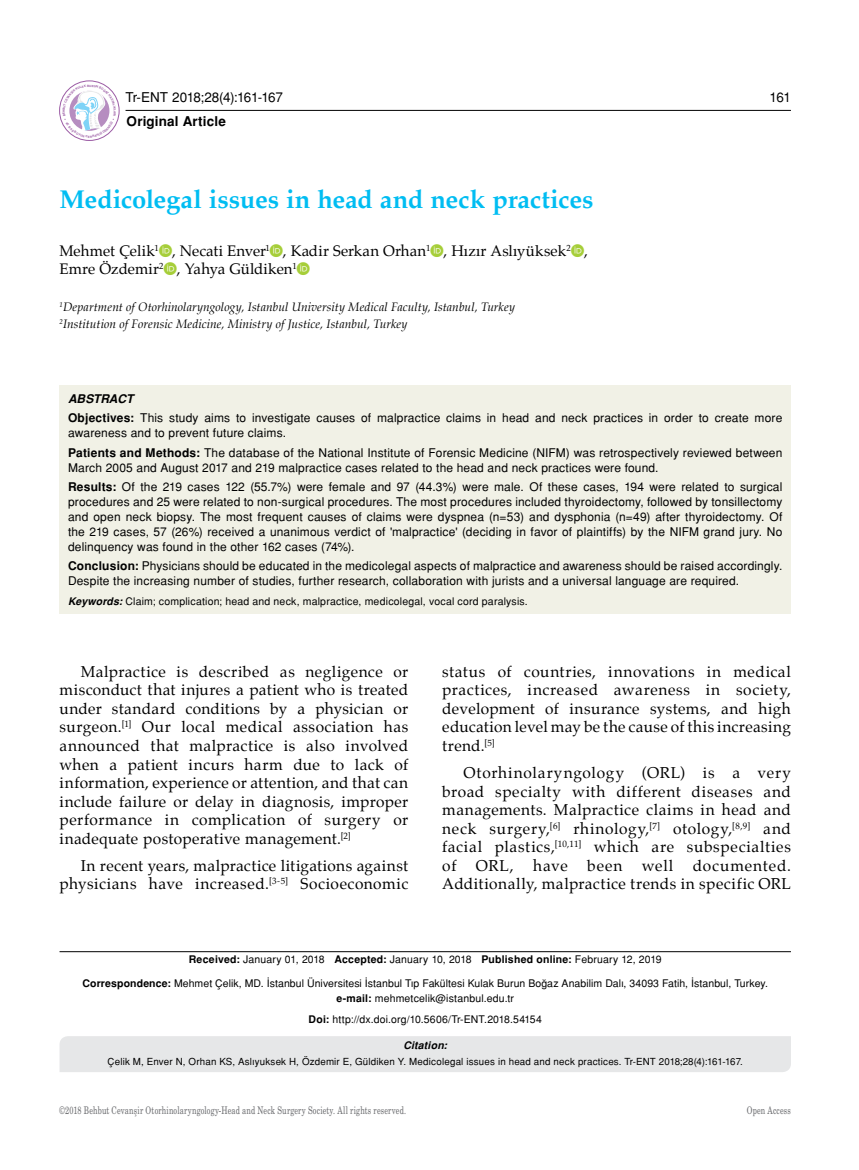
<style>
.page{position:relative;width:859px;height:1170px;background:#fff}
.page>*{position:absolute;margin:0;border:0;box-sizing:border-box;transform-origin:0 0}
.t1{font:700 25.5px "Palatino";letter-spacing:-.005em;color:#00bdf2}
.t2{font:15.45px/18.6px "Palatino";letter-spacing:.03em;color:#000;text-align:justify}
.t3{font:15px/18px "Palatino";letter-spacing:.005em;color:#000}
.t4{font:13.5px "Helvetica Normal Tr";letter-spacing:-.03em;color:#000}
.t5{font:700 13.5px "Helvetica Tr";letter-spacing:.01em;color:#000}
.t6{font:12px/15px "Helvetica Normal Tr";letter-spacing:.015em;color:#000}
.t7{font:italic 12px/16.5px "Palatino";letter-spacing:.005em;color:#000}
.t8{font:12px "Helvetica Bold Italic Tr";letter-spacing:-.01em;color:#000}
.t9{font:10.5px/15.6px "Helvetica Normal Tr";letter-spacing:.01em;color:#000;text-align:center}
.t10{font:10.5px "Madison Tr";letter-spacing:.015em;color:#6d6e71}
.t11{font:10.5px "Helvetica Bold Italic Tr";letter-spacing:.02em;color:#000}
.t12{font:9.75px "Helvetica Normal Tr";letter-spacing:.02em;color:#000}
.s1{font-family:"Helvetica Tr";font-weight:700}
.s2{font-family:"Helvetica Bold Italic Tr"}
</style>
<div class="page">
<hr style="left:126px;top:110px;width:665px;height:1px;background:#000">
<div style="left:60px;top:81px;width:59px;height:59px;border:1px solid #9b5ba4;border-radius:50%"></div>
<div style="left:60px;top:386px;width:731px;height:228px;background:#f1f1e6"></div>
<hr style="left:60px;top:951px;width:731px;height:1px;background:#000">
<div style="left:60px;top:1036px;width:731px;height:35px;background:#e6e7e8"></div>
<svg style="left:63px;top:84px;width:53px;height:53px"></svg>
<p class="t4" style="left:126px;top:89px;width:159px">Tr-ENT 2018;28(4):161-167</p>
<p class="t4" style="left:769px;top:89px;width:23px">161</p>
<p class="t5" style="left:127px;top:113px;width:101px">Original Article</p>
<h1 class="t1" style="left:60px;top:184px;width:535px">Medicolegal issues in head and neck practices</h1>
<p class="t3" style="left:60px;top:243px;width:530px">Mehmet Çelik<sup>1</sup> , Necati Enver<sup>1</sup> , Kadir Serkan Orhan<sup>1</sup> , Hızır Aslıyüksek<sup>2</sup> ,<br>Emre Özdemir<sup>2</sup> , Yahya Güldiken<sup>1</sup></p>
<p class="t7" style="left:60px;top:300px;width:457px"><sup>1</sup>Department of Otorhinolaryngology, Istanbul University Medical Faculty, Istanbul, Turkey<br><sup>2</sup>Institution of Forensic Medicine, Ministry of Justice, Istanbul, Turkey</p>
<p class="t8" style="left:68px;top:391px;width:67px">ABSTRACT</p>
<p class="t6" style="left:68px;top:410px;width:716px"><span class="s1">Objectives:</span> This study aims to investigate causes of malpractice claims in head and neck practices in order to create more awareness and to prevent future claims.</p>
<p class="t6" style="left:68px;top:445px;width:716px"><span class="s1">Patients and Methods:</span> The database of the National Institute of Forensic Medicine (NIFM) was retrospectively reviewed between<br>March 2005 and August 2017 and 219 malpractice cases related to the head and neck practices were found.</p>
<p class="t6" style="left:68px;top:479px;width:716px;text-align:justify"><span class="s1">Results:</span> Of the 219 cases 122 (55.7%) were female and 97 (44.3%) were male. Of these cases, 194 were related to surgical procedures and 25 were related to non-surgical procedures. The most procedures included thyroidectomy, followed by tonsillectomy and open neck biopsy. The most frequent causes of claims were dyspnea (n=53) and dysphonia (n=49) after thyroidectomy. Of the 219 cases, 57 (26%) received a unanimous verdict of 'malpractice' (deciding in favor of plaintiffs) by the NIFM grand jury. No delinquency was found in the other 162 cases (74%).</p>
<p class="t6" style="left:68px;top:558px;width:716px"><span class="s1">Conclusion:</span> Physicians should be educated in the medicolegal aspects of malpractice and awareness should be raised accordingly.<br>Despite the increasing number of studies, further research, collaboration with jurists and a universal language are required.</p>
<p class="t9" style="left:68px;top:593px;width:461px"><span class="s2">Keywords:</span> Claim; complication; head and neck, malpractice, medicolegal, vocal cord paralysis.</p>
<p class="t2" style="left:60px;top:663px;width:350px;text-indent:21px">Malpractice is described as negligence or misconduct that injures a patient who is treated under standard conditions by a physician or surgeon.<sup>[1]</sup> Our local medical association has announced that malpractice is also involved when a patient incurs harm due to lack of information, experience or attention, and that can include failure or delay in diagnosis, improper performance in complication of surgery or inadequate postoperative management.<sup>[2]</sup></p>
<p class="t2" style="left:60px;top:857px;width:350px;text-align:right">In recent years, malpractice litigations against physicians have increased.<sup>[3-5]</sup> Socioeconomic</p>
<p class="t2" style="left:442px;top:663px;width:350px">status of countries, innovations in medical practices, increased awareness in society, development of insurance systems, and high education level may be the cause of this increasing trend.<sup>[5]</sup></p>
<p class="t2" style="left:442px;top:764px;width:350px;text-indent:21px">Otorhinolaryngology (ORL) is a very broad specialty with different diseases and managements. Malpractice claims in head and neck surgery,<sup>[6]</sup> rhinology,<sup>[7]</sup> otology,<sup>[8,9]</sup> and facial plastics,<sup>[10,11]</sup> which are subspecialties of</p>
<p class="t2" style="left:476px;top:857px;width:39px">ORL,</p>
<p class="t2" style="left:533px;top:857px;width:36px">have</p>
<p class="t2" style="left:587px;top:857px;width:37px">been</p>
<p class="t2" style="left:642px;top:857px;width:33px">well</p>
<p class="t2" style="left:442px;top:857px;width:350px;text-align:right">documented.<br>Additionally, malpractice trends in specific ORL</p>
<p class="t9" style="left:189px;top:951px;width:474px"><span class="s1">Received:</span> January 01, 2018 <span class="s1">Accepted:</span> January 10, 2018 <span class="s1">Published online:</span> February 12, 2019</p>
<p class="t9" style="left:82px;top:974px;width:687px"><span class="s1">Correspondence:</span> Mehmet Çelik, MD. İstanbul Üniversitesi İstanbul Tıp Fakültesi Kulak Burun Boğaz Anabilim Dalı, 34093 Fatih, İstanbul, Turkey. <span class="s1">e-mail:</span> mehmetcelik@istanbul.edu.tr</p>
<p class="t9" style="left:309px;top:1011px;width:235px"><span class="s1">Doi:</span> http://dx.doi.org/10.5606/Tr-ENT.2018.54154</p>
<p class="t11" style="left:403px;top:1039px;width:45px">Citation:</p>
<p class="t12" style="left:108px;top:1056px;width:637px">Çelik M, Enver N, Orhan KS, Aslıyuksek H, Özdemir E, Güldiken Y. Medicolegal issues in head and neck practices. Tr-ENT 2018;28(4):161-167.</p>
<p class="t10" style="left:60px;top:1103px;width:348px">©2018 Behbut Cevanşir Otorhinolaryngology-Head and Neck Surgery Society. All rights reserved.</p>
<p class="t10" style="left:747px;top:1103px;width:46px">Open Access</p>
</div>
